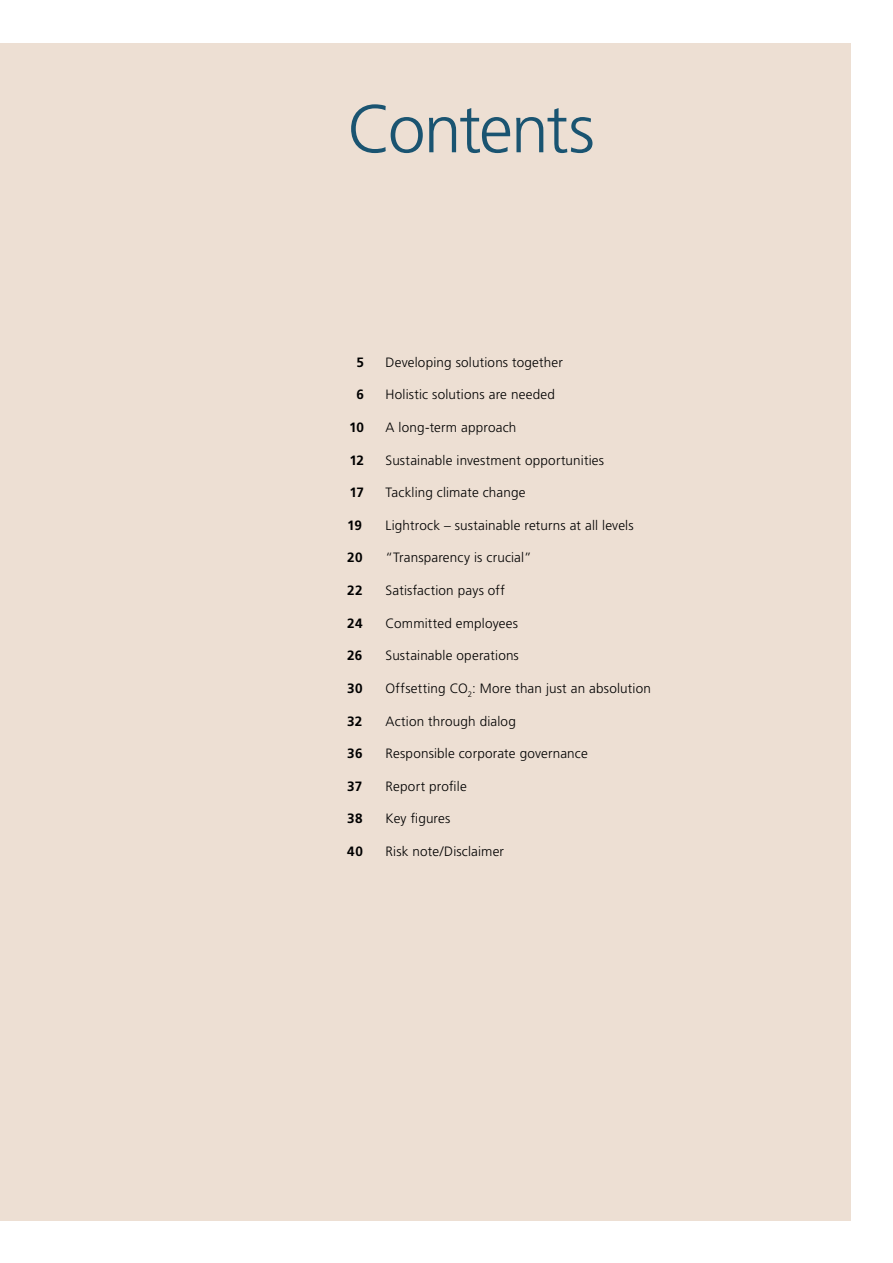
<style>
.page{position:relative;width:893px;height:1263px;background:#fff}
.page>*{position:absolute;margin:0;border:0;box-sizing:border-box;transform-origin:0 0}
.t1{font:300 67.5px "Frutiger LT Std";letter-spacing:-.035em;color:#1a5471}
.t2{font:300 13.5px "Frutiger LT Std";letter-spacing:.015em;color:#000}
.t3{font:700 13.5px "Frutiger LT Std";letter-spacing:.02em;color:#000}
</style>
<div class="page">
<div style="left:0;top:43px;width:850px;height:1177px;background:#eddfd3"></div>
<h1 class="t1" style="left:347px;top:91px;width:249px">Contents</h1>
<p class="t3" style="left:357px;top:354px;width:9px">5</p>
<p class="t2" style="left:386px;top:354px;width:179px">Developing solutions together</p>
<p class="t3" style="left:357px;top:387px;width:9px">6</p>
<p class="t2" style="left:386px;top:387px;width:171px">Holistic solutions are needed</p>
<p class="t3" style="left:349px;top:419px;width:17px">10</p>
<p class="t2" style="left:386px;top:420px;width:132px">A long-term approach</p>
<p class="t3" style="left:349px;top:452px;width:16px">12</p>
<p class="t2" style="left:386px;top:452px;width:220px">Sustainable investment opportunities</p>
<p class="t3" style="left:349px;top:484px;width:16px">17</p>
<p class="t2" style="left:386px;top:485px;width:142px">Tackling climate change</p>
<p class="t3" style="left:347px;top:517px;width:16px">19</p>
<p class="t2" style="left:386px;top:517px;width:250px">Lightrock – sustainable returns at all levels</p>
<p class="t3" style="left:347px;top:550px;width:17px">20</p>
<p class="t2" style="left:385px;top:550px;width:147px">“Transparency is crucial”</p>
<p class="t3" style="left:347px;top:582px;width:17px">22</p>
<p class="t2" style="left:385px;top:583px;width:121px">Satisfaction pays off</p>
<p class="t3" style="left:347px;top:615px;width:17px">24</p>
<p class="t2" style="left:385px;top:615px;width:134px">Committed employees</p>
<p class="t3" style="left:347px;top:648px;width:17px">26</p>
<p class="t2" style="left:385px;top:648px;width:135px">Sustainable operations</p>
<p class="t3" style="left:347px;top:680px;width:17px">30</p>
<p class="t2" style="left:385px;top:681px;width:267px">Offsetting CO<sub>2</sub>: More than just an absolution</p>
<p class="t3" style="left:347px;top:713px;width:17px">32</p>
<p class="t2" style="left:386px;top:713px;width:132px">Action through dialog</p>
<p class="t3" style="left:347px;top:745px;width:17px">36</p>
<p class="t2" style="left:386px;top:746px;width:204px">Responsible corporate governance</p>
<p class="t3" style="left:347px;top:778px;width:17px">37</p>
<p class="t2" style="left:386px;top:778px;width:83px">Report profile</p>
<p class="t3" style="left:347px;top:811px;width:17px">38</p>
<p class="t2" style="left:386px;top:811px;width:66px">Key figures</p>
<p class="t3" style="left:347px;top:843px;width:17px">40</p>
<p class="t2" style="left:386px;top:844px;width:120px">Risk note/Disclaimer</p>
</div>
